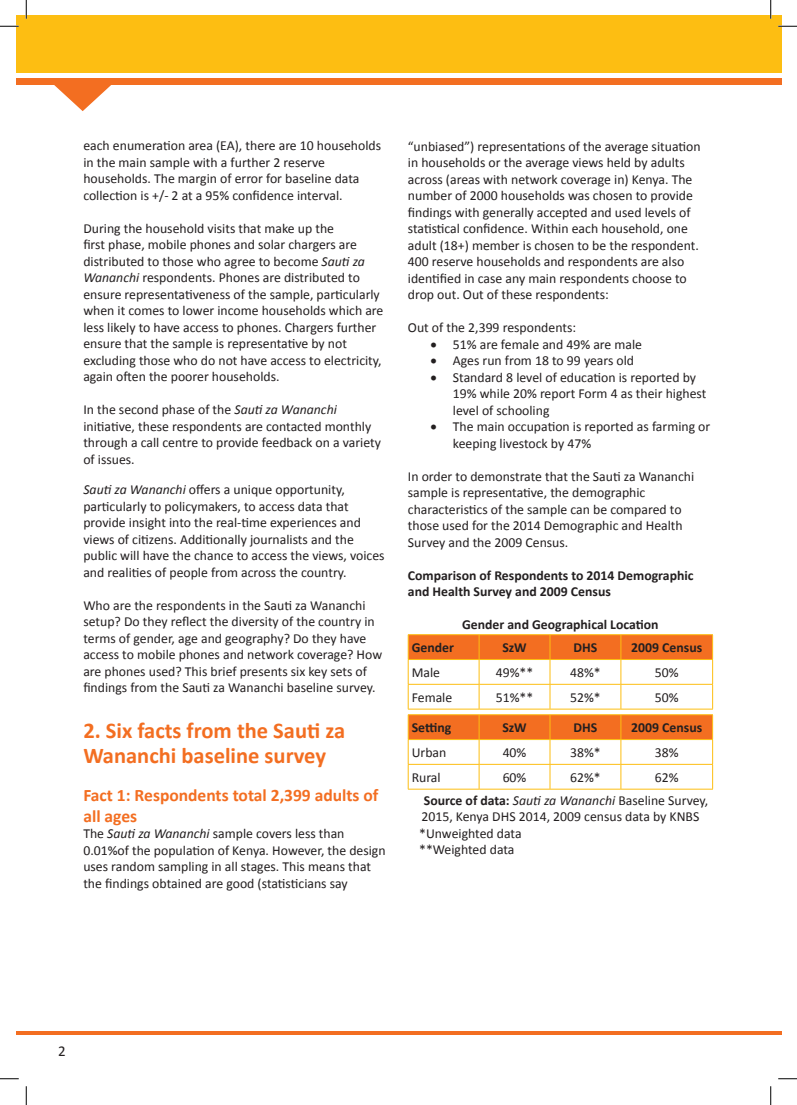
<style>
.page{position:relative;width:797px;height:1105px;background:#fff}
.page>*{position:absolute;margin:0;border:0;box-sizing:border-box;transform-origin:0 0}
.t1{font:700 22.5px/25px "Calibri";color:#f36e21}
.t2{font:700 17.5px/21px "Calibri";color:#f36e21}
.t3{font:15px "Calibri";color:#231f20}
.Pa1{font:13.75px/16.5px "Calibri";color:#221e1f}
.List_Paragraph{font:13.75px/16.5px "Calibri";color:#231f20}
.Default{font:13.75px/16.5px "Calibri";color:#221e1f}
.t4{font:700 13.75px/16.5px "Calibri";color:#231f20}
.s1{font-style:italic}
.s2{font-weight:700}
</style>
<div class="page">
<div style="left:16px;top:16px;width:765px;height:57px;background:#fdbe12"></div>
<div style="left:16px;top:78px;width:765px;height:7px;background:#f36e21"></div>
<svg style="left:54px;top:85px;width:57px;height:26px"></svg>
<hr style="left:16px;top:1031px;width:765px;height:4px;background:#f36e21">
<hr style="left:408px;top:634px;width:71px;height:1px;background:#fdbe12">
<hr style="left:479px;top:634px;width:71px;height:1px;background:#fdbe12">
<hr style="left:550px;top:634px;width:71px;height:1px;background:#fdbe12">
<hr style="left:621px;top:634px;width:92px;height:1px;background:#fdbe12">
<svg style="left:408px;top:635px;width:305px;height:74px"></svg>
<hr style="left:408px;top:709px;width:71px;height:1px;background:#fdbe12">
<hr style="left:479px;top:709px;width:71px;height:1px;background:#fdbe12">
<hr style="left:550px;top:709px;width:71px;height:1px;background:#fdbe12">
<hr style="left:621px;top:709px;width:92px;height:1px;background:#fdbe12">
<hr style="left:408px;top:714px;width:71px;height:1px;background:#fdbe12">
<hr style="left:479px;top:714px;width:71px;height:1px;background:#fdbe12">
<hr style="left:550px;top:714px;width:71px;height:1px;background:#fdbe12">
<hr style="left:621px;top:714px;width:92px;height:1px;background:#fdbe12">
<svg style="left:408px;top:715px;width:305px;height:74px"></svg>
<hr style="left:408px;top:789px;width:71px;height:1px;background:#fdbe12">
<hr style="left:479px;top:789px;width:71px;height:1px;background:#fdbe12">
<hr style="left:550px;top:789px;width:71px;height:1px;background:#fdbe12">
<hr style="left:621px;top:789px;width:92px;height:1px;background:#fdbe12">
<svg style="left:0;top:25px;width:19px;height:2px"></svg>
<svg style="left:778px;top:25px;width:19px;height:2px"></svg>
<svg style="left:0;top:1078px;width:19px;height:1px"></svg>
<svg style="left:778px;top:1078px;width:19px;height:1px"></svg>
<svg style="left:25px;top:0;width:2px;height:19px"></svg>
<svg style="left:25px;top:1086px;width:2px;height:19px"></svg>
<svg style="left:770px;top:0;width:1px;height:19px"></svg>
<svg style="left:770px;top:1086px;width:1px;height:19px"></svg>
<p class="Default" style="left:83px;top:138px;width:299px">each enumeration area (EA), there are 10 households in the main sample with a further 2 reserve households. The margin of error for baseline data collection is +/- 2 at a 95% confidence interval.</p>
<p class="Default" style="left:83px;top:220px;width:301px">During the household visits that make up the<br>first phase, mobile phones and solar chargers are distributed to those who agree to become <span class="s1">Sauti za Wananchi</span> respondents. Phones are distributed to ensure representativeness of the sample, particularly when it comes to lower income households which are less likely to have access to phones. Chargers further ensure that the sample is representative by not excluding those who do not have access to electricity, again often the poorer households.</p>
<p class="Pa1" style="left:83px;top:402px;width:299px">In the second phase of the <span class="s1">Sauti za Wananchi </span>initiative, these respondents are contacted monthly through a call centre to provide feedback on a variety of issues.</p>
<p class="Pa1" style="left:83px;top:481px;width:303px"><span class="s1">Sauti za Wananchi</span> offers a unique opportunity, particularly to policymakers, to access data that provide insight into the real-time experiences and views of citizens. Additionally journalists and the public will have the chance to access the views, voices and realities of people from across the country.</p>
<p class="List_Paragraph" style="left:83px;top:597px;width:300px">Who are the respondents in the Sauti za Wananchi setup? Do they reflect the diversity of the country in terms of gender, age and geography? Do they have access to mobile phones and network coverage? How are phones used? This brief presents six key sets of findings from the Sauti za Wananchi baseline survey.</p>
<p class="t1" style="left:83px;top:718px;width:263px">2. Six facts from the Sauti za<br>Wananchi baseline survey</p>
<p class="t2" style="left:83px;top:784px;width:296px">Fact 1: Respondents total 2,399 adults of all ages</p>
<p class="Pa1" style="left:83px;top:825px;width:304px">The <span class="s1">Sauti za Wananchi</span> sample covers less than 0.01%of the population of Kenya. However, the design uses random sampling in all stages. This means that the findings obtained are good (statisticians say</p>
<p class="Pa1" style="left:408px;top:138px;width:294px">“unbiased”) representations of the average situation in households or the average views held by adults across (areas with network coverage in) Kenya. The number of 2000 households was chosen to provide findings with generally accepted and used levels of statistical confidence. Within each household, one adult (18+) member is chosen to be the respondent.<br>400 reserve households and respondents are also identified in case any main respondents choose to drop out. Out of these respondents:</p>
<p class="List_Paragraph" style="left:408px;top:320px;width:170px">Out of the 2,399 respondents:</p>
<p class="List_Paragraph" style="left:430px;top:336px;width:213px">• 51% are female and 49% are male</p>
<p class="List_Paragraph" style="left:430px;top:353px;width:205px">• Ages run from 18 to 99 years old</p>
<p class="List_Paragraph" style="left:453px;top:369px;width:255px;text-indent:-22px">• Standard 8 level of education is reported by<br>19% while 20% report Form 4 as their highest level of schooling</p>
<p class="List_Paragraph" style="left:453px;top:419px;width:259px;text-indent:-22px">• The main occupation is reported as farming or keeping livestock by 47%</p>
<p class="List_Paragraph" style="left:408px;top:468px;width:288px">In order to demonstrate that the Sauti za Wananchi sample is representative, the demographic characteristics of the sample can be compared to those used for the 2014 Demographic and Health Survey and the 2009 Census.</p>
<p class="t4" style="left:408px;top:567px;width:287px">Comparison of Respondents to 2014 Demographic and Health Survey and 2009 Census</p>
<p class="t4" style="left:462px;top:616px;width:198px">Gender and Geographical Location</p>
<p class="t4" style="left:412px;top:639px;width:44px">Gender</p>
<p class="t4" style="left:502px;top:639px;width:26px">SzW</p>
<p class="t4" style="left:573px;top:639px;width:25px">DHS</p>
<p class="t4" style="left:631px;top:639px;width:72px">2009 Census</p>
<p class="List_Paragraph" style="left:412px;top:664px;width:30px">Male</p>
<p class="List_Paragraph" style="left:496px;top:664px;width:39px">49%**</p>
<p class="List_Paragraph" style="left:570px;top:664px;width:32px">48%*</p>
<p class="List_Paragraph" style="left:655px;top:664px;width:25px">50%</p>
<p class="List_Paragraph" style="left:412px;top:689px;width:42px">Female</p>
<p class="List_Paragraph" style="left:496px;top:689px;width:39px">51%**</p>
<p class="List_Paragraph" style="left:570px;top:689px;width:32px">52%*</p>
<p class="List_Paragraph" style="left:655px;top:689px;width:25px">50%</p>
<p class="t4" style="left:412px;top:719px;width:41px">Setting</p>
<p class="t4" style="left:502px;top:719px;width:26px">SzW</p>
<p class="t4" style="left:573px;top:719px;width:25px">DHS</p>
<p class="t4" style="left:631px;top:719px;width:72px">2009 Census</p>
<p class="List_Paragraph" style="left:412px;top:744px;width:36px">Urban</p>
<p class="List_Paragraph" style="left:502px;top:744px;width:25px">40%</p>
<p class="List_Paragraph" style="left:570px;top:744px;width:32px">38%*</p>
<p class="List_Paragraph" style="left:655px;top:744px;width:25px">38%</p>
<p class="List_Paragraph" style="left:412px;top:769px;width:30px">Rural</p>
<p class="List_Paragraph" style="left:502px;top:769px;width:25px">60%</p>
<p class="List_Paragraph" style="left:570px;top:769px;width:32px">62%*</p>
<p class="List_Paragraph" style="left:655px;top:769px;width:25px">62%</p>
<p class="List_Paragraph" style="left:421px;top:792px;width:288px"><span class="s2">Source of data:</span> <span class="s1">Sauti za Wananchi</span> Baseline Survey,<br>2015, Kenya DHS 2014, 2009 census data by KNBS</p>
<p class="List_Paragraph" style="left:419px;top:825px;width:104px">*Unweighted data</p>
<p class="List_Paragraph" style="left:419px;top:841px;width:97px">**Weighted data</p>
<p class="t3" style="left:58px;top:1042px;width:9px">2</p>
</div>
